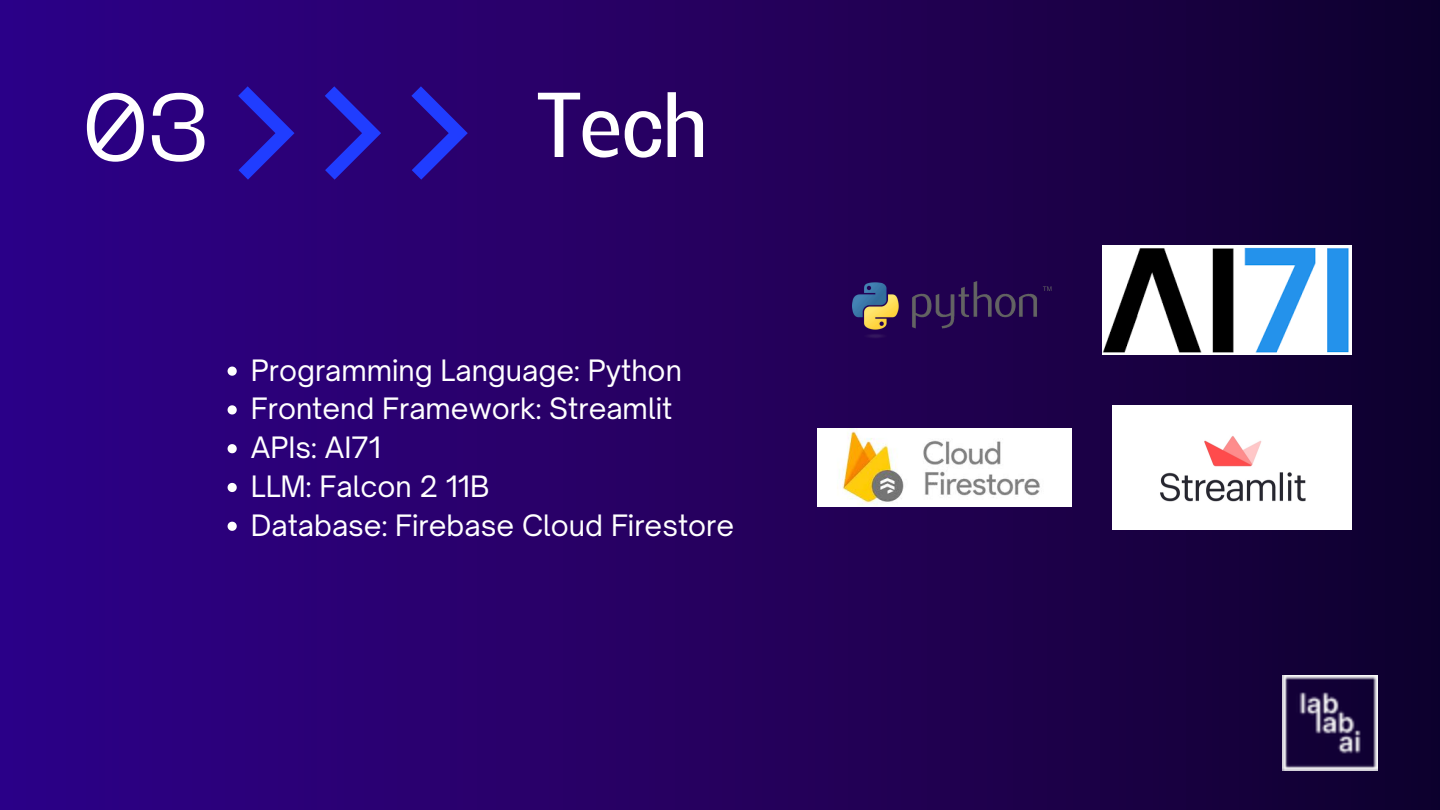
<style>
.page{position:relative;width:1440px;height:810px;background:#fff}
.page>*{position:absolute;margin:0;border:0;box-sizing:border-box;transform-origin:0 0}
.t1{font:95px "PP Neue Machina";color:#fff}
.t2{font:90px "Lazord";color:#fff}
.t3{font:28.2px "Open Sauce One";color:#fff}
</style>
<div class="page">
<div style="left:0;top:0;width:1440px;height:810px;background:linear-gradient(to right,#31008a,#140130)"></div>
<img style="left:1282px;top:675px;width:96px;height:95px">
<svg style="left:238px;top:86px;width:56px;height:94px;background:#2712a1"></svg>
<svg style="left:325px;top:86px;width:56px;height:94px;background:#27129e"></svg>
<svg style="left:412px;top:86px;width:56px;height:94px;background:#26129a"></svg>
<img style="left:1113px;top:405px;width:238px;height:125px">
<img style="left:852px;top:245px;width:200px;height:125px">
<img style="left:1102px;top:245px;width:249px;height:109px">
<img style="left:818px;top:429px;width:254px;height:78px">
<svg style="left:228px;top:367px;width:9px;height:9px"></svg>
<svg style="left:228px;top:405px;width:9px;height:10px"></svg>
<svg style="left:228px;top:444px;width:9px;height:9px"></svg>
<svg style="left:228px;top:483px;width:9px;height:9px"></svg>
<svg style="left:228px;top:522px;width:9px;height:9px"></svg>
<p class="t1" style="left:81px;top:91px;width:131px">03</p>
<h1 class="t2" style="left:536px;top:92px;width:173px">Tech</h1>
<p class="t3" style="left:251px;top:352px;width:433px">Programming Language: Python</p>
<p class="t3" style="left:251px;top:391px;width:423px">Frontend Framework: Streamlit</p>
<p class="t3" style="left:251px;top:430px;width:132px">APIs: AI71</p>
<p class="t3" style="left:251px;top:469px;width:240px">LLM: Falcon 2 11B</p>
<p class="t3" style="left:251px;top:508px;width:485px">Database: Firebase Cloud Firestore</p>
</div>
